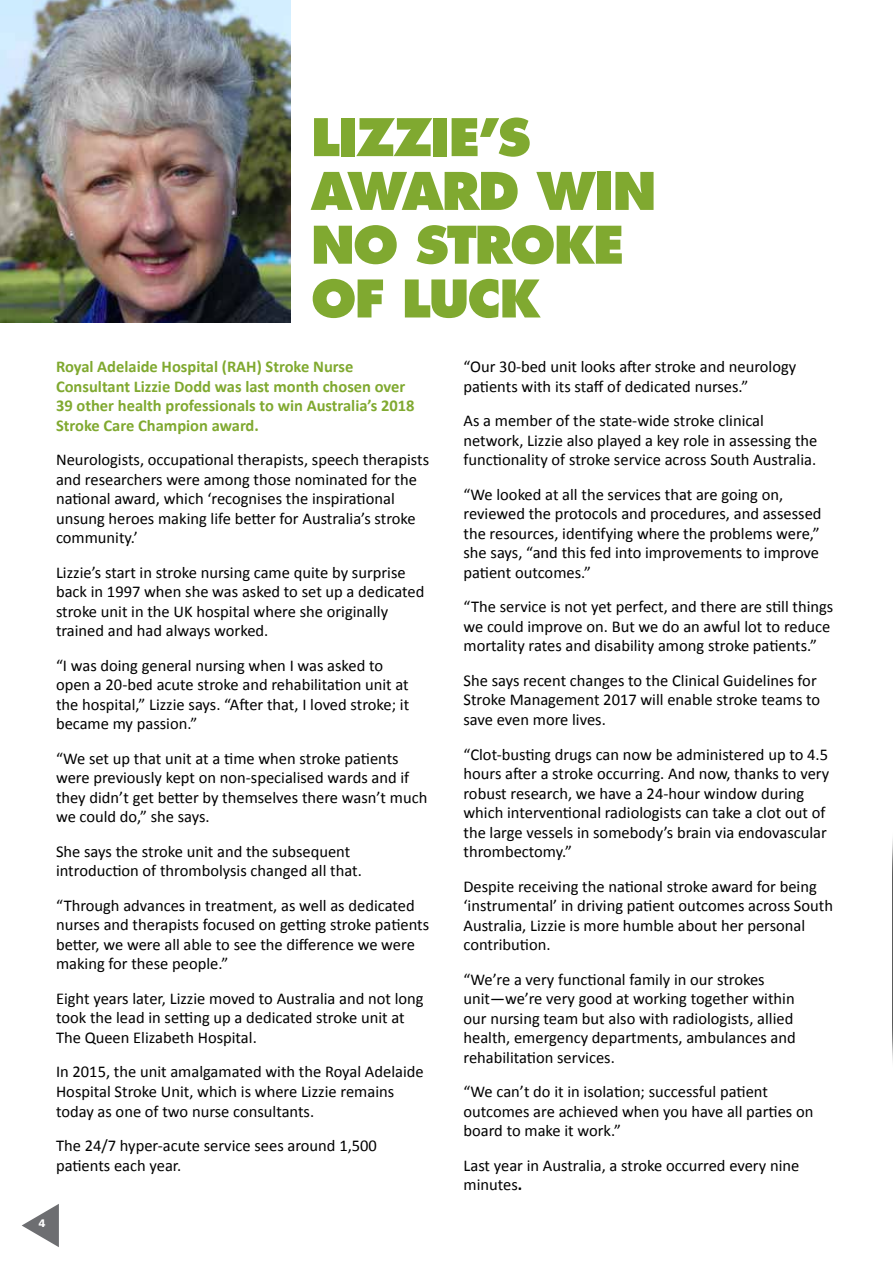
<style>
.page{position:relative;width:893px;height:1263px;background:#fff}
.page>*{position:absolute;margin:0;border:0;box-sizing:border-box;transform-origin:0 0}
.t1{font:800 50.4px/53.8px "Futura Std";letter-spacing:-.04em;color:#80a930}
.t2{font:16.5px/19.5px "Calibri";color:#000}
.t3{font:700 16.5px/19.5px "Calibri";color:#80a930}
.t4{font:900 10.8px "Frutiger LT";color:#fff}
.s1{font-weight:700}
</style>
<div class="page">
<svg style="left:22px;top:1204px;width:37px;height:43px"></svg>
<img style="left:0;top:0;width:290px;height:322px">
<hr style="left:892px;top:831px;width:1px;height:238px;background:#000;opacity:.75">
<img style="left:892px;top:863px;width:1px;height:189px">
<h1 class="t1" style="left:311px;top:110px;width:347px">LIZZIE’S<br>AWARD WIN<br>NO STROKE<br>OF LUCK</h1>
<p class="t3" style="left:56px;top:357px;width:360px">Royal Adelaide Hospital (RAH) Stroke Nurse Consultant Lizzie Dodd was last month chosen over 39 other health professionals to win Australia’s 2018<br>Stroke Care Champion award.</p>
<p class="t2" style="left:56px;top:450px;width:375px">Neurologists, occupational therapists, speech therapists and researchers were among those nominated for the national award, which ‘recognises the inspirational unsung heroes making life better for Australia’s stroke community.’</p>
<p class="t2" style="left:56px;top:563px;width:370px">Lizzie’s start in stroke nursing came quite by surprise back in 1997 when she was asked to set up a dedicated stroke unit in the UK hospital where she originally trained and had always worked.</p>
<p class="t2" style="left:56px;top:656px;width:355px">“I was doing general nursing when I was asked to open a 20-bed acute stroke and rehabilitation unit at the hospital,” Lizzie says. “After that, I loved stroke; it became my passion.”</p>
<p class="t2" style="left:56px;top:749px;width:373px">“We set up that unit at a time when stroke patients were previously kept on non-specialised wards and if they didn’t get better by themselves there wasn’t much we could do,” she says.</p>
<p class="t2" style="left:56px;top:842px;width:307px">She says the stroke unit and the subsequent introduction of thrombolysis changed all that.</p>
<p class="t2" style="left:56px;top:896px;width:375px">“Through advances in treatment, as well as dedicated nurses and therapists focused on getting stroke patients better, we were all able to see the difference we were making for these people.”</p>
<p class="t2" style="left:56px;top:989px;width:369px">Eight years later, Lizzie moved to Australia and not long took the lead in setting up a dedicated stroke unit at<br>The Queen Elizabeth Hospital.</p>
<p class="t2" style="left:56px;top:1062px;width:369px">In 2015, the unit amalgamated with the Royal Adelaide<br>Hospital Stroke Unit, which is where Lizzie remains today as one of two nurse consultants.</p>
<p class="t2" style="left:56px;top:1136px;width:322px">The 24/7 hyper-acute service sees around 1,500 patients each year.</p>
<p class="t4" style="left:39px;top:1216px;width:8px">4</p>
<p class="t2" style="left:463px;top:357px;width:334px">“Our 30-bed unit looks after stroke and neurology patients with its staff of dedicated nurses.”</p>
<p class="t2" style="left:463px;top:411px;width:356px">As a member of the state-wide stroke clinical network, Lizzie also played a key role in assessing the functionality of stroke service across South Australia.</p>
<p class="t2" style="left:463px;top:485px;width:360px">“We looked at all the services that are going on, reviewed the protocols and procedures, and assessed the resources, identifying where the problems were,” she says, “and this fed into improvements to improve patient outcomes.”</p>
<p class="t2" style="left:463px;top:597px;width:371px">“The service is not yet perfect, and there are still things we could improve on. But we do an awful lot to reduce mortality rates and disability among stroke patients.”</p>
<p class="t2" style="left:463px;top:671px;width:358px">She says recent changes to the Clinical Guidelines for<br>Stroke Management 2017 will enable stroke teams to save even more lives.</p>
<p class="t2" style="left:463px;top:744px;width:367px">“Clot-busting drugs can now be administered up to 4.5 hours after a stroke occurring. And now, thanks to very robust research, we have a 24-hour window during which interventional radiologists can take a clot out of the large vessels in somebody’s brain via endovascular thrombectomy.”</p>
<p class="t2" style="left:463px;top:876px;width:371px">Despite receiving the national stroke award for being ‘instrumental’ in driving patient outcomes across South Australia, Lizzie is more humble about her personal contribution.</p>
<p class="t2" style="left:463px;top:969px;width:334px">“We’re a very functional family in our strokes unit—we’re very good at working together within our nursing team but also with radiologists, allied health, emergency departments, ambulances and rehabilitation services.</p>
<p class="t2" style="left:463px;top:1082px;width:351px">“We can’t do it in isolation; successful patient outcomes are achieved when you have all parties on board to make it work.”</p>
<p class="t2" style="left:463px;top:1155px;width:337px">Last year in Australia, a stroke occurred every nine minutes<span class="s1">.</span></p>
</div>
